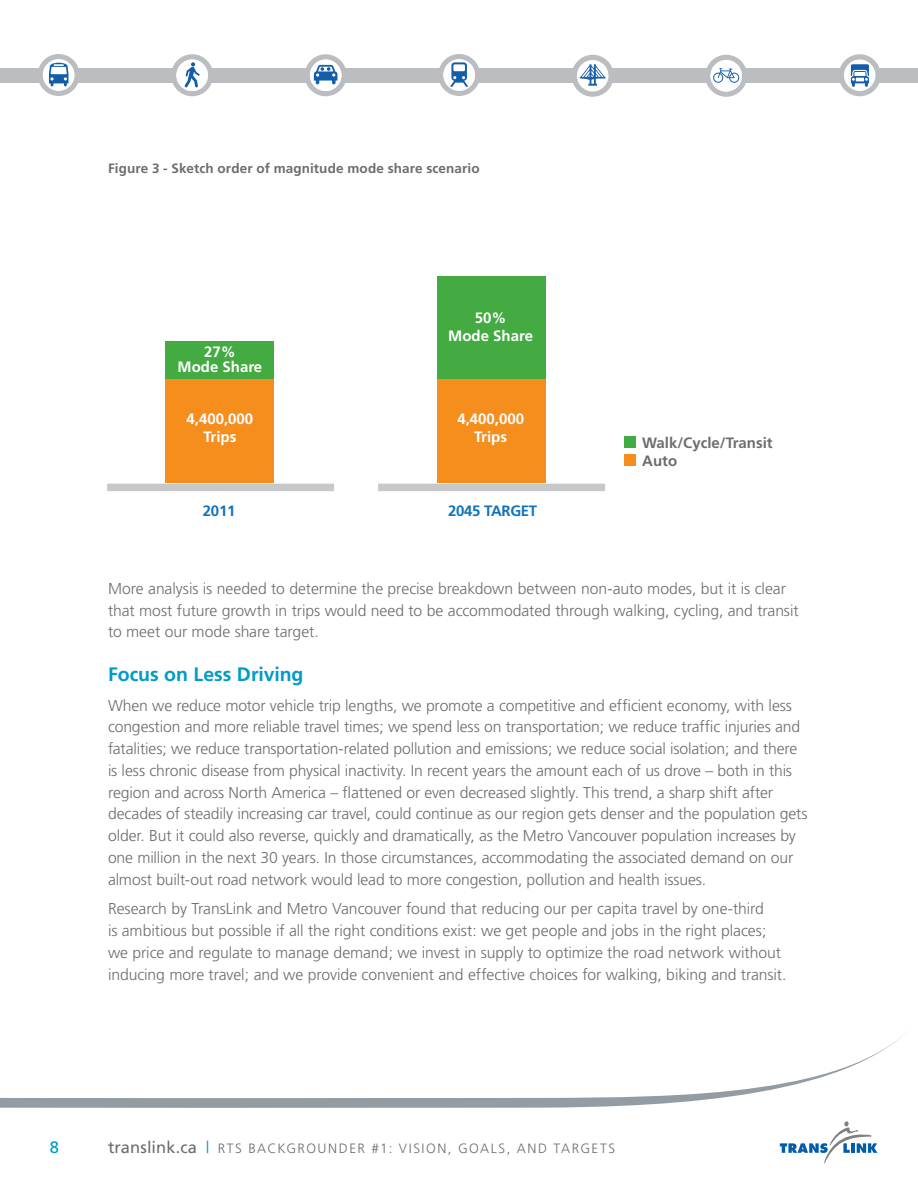
<style>
.page{position:relative;width:918px;height:1188px;background:#fff}
.page>*{position:absolute;margin:0;border:0;box-sizing:border-box;transform-origin:0 0}
.Heading_3{font:700 19.5px "Frutiger";color:#009bc8}
.t1{font:16.5px "Frutiger";color:#009bc8}
.Body{font:300 15.75px/21.8px "Frutiger";letter-spacing:-.01em;color:#6c6d70}
.figures{font:300 15.75px/21.8px "Frutiger";letter-spacing:-.005em;color:#6c6d70}
.t2{font:700 15px/18px "Frutiger";color:#fff;text-align:center}
.t3{font:700 15px/18px "Frutiger";color:#6c6d70}
.t4{font:700 15px "Frutiger";letter-spacing:-.02em;color:#1074bc}
.t5{font:300 13.5px "Frutiger";letter-spacing:.11em;color:#6c6d70}
.Body-2{font:700 13.5px "Frutiger";letter-spacing:.01em;color:#6c6d70}
.s1{font-weight:400;font-size:16.5px}
.s2{font-size:16.5px;color:#009bc8}
</style>
<div class="page">
<svg style="left:0;top:1036px;width:902px;height:72px"></svg>
<svg style="left:780px;top:1121px;width:97px;height:43px"></svg>
<div style="left:0;top:68px;width:918px;height:15px;background:#bcbdc0"></div>
<svg style="left:573px;top:55px;width:40px;height:42px"></svg>
<svg style="left:840px;top:54px;width:40px;height:42px"></svg>
<svg style="left:439px;top:54px;width:40px;height:42px"></svg>
<svg style="left:172px;top:54px;width:40px;height:42px"></svg>
<svg style="left:306px;top:54px;width:39px;height:42px"></svg>
<svg style="left:39px;top:54px;width:40px;height:42px"></svg>
<svg style="left:706px;top:55px;width:40px;height:42px"></svg>
<div style="left:378px;top:484px;width:227px;height:7px;background:#c7c8ca"></div>
<div style="left:107px;top:484px;width:227px;height:7px;background:#c7c8ca"></div>
<div style="left:624px;top:454px;width:12px;height:12px;background:#f68e1e"></div>
<div style="left:166px;top:341px;width:108px;height:18px;background:#44aa42"></div>
<div style="left:166px;top:359px;width:108px;height:20px;background:#44aa42"></div>
<div style="left:437px;top:276px;width:108px;height:103px;background:#44aa42"></div>
<div style="left:166px;top:379px;width:108px;height:103px;background:#f68e1e"></div>
<div style="left:437px;top:379px;width:108px;height:103px;background:#f68e1e"></div>
<div style="left:624px;top:436px;width:12px;height:12px;background:#44aa42"></div>
<p class="Body-2" style="left:108px;top:160px;width:373px">Figure 3 - Sketch order of magnitude mode share scenario</p>
<p class="t2" style="left:178px;top:344px;width:86px;line-height:15px">27%<br>Mode Share</p>
<p class="t2" style="left:448px;top:308px;width:86px">50%<br>Mode Share</p>
<p class="t2" style="left:187px;top:409px;width:68px">4,400,000<br>Trips</p>
<p class="t2" style="left:457px;top:409px;width:68px">4,400,000<br>Trips</p>
<p class="t4" style="left:203px;top:502px;width:34px">2011</p>
<p class="t4" style="left:448px;top:502px;width:91px">2045 TARGET</p>
<p class="t3" style="left:642px;top:434px;width:132px">Walk/Cycle/Transit<br>Auto</p>
<p class="figures" style="left:108px;top:578px;width:692px">More analysis is needed to determine the precise breakdown between non-auto modes, but it is clear that most future growth in trips would need to be accommodated through walking, cycling, and transit to meet our mode share target.</p>
<p class="Heading_3" style="left:108px;top:662px;width:197px">Focus on Less Driving</p>
<p class="Body" style="left:108px;top:694px;width:701px">When we reduce motor vehicle trip lengths, we promote a competitive and efficient economy, with less congestion and more reliable travel times; we spend less on transportation; we reduce traffic injuries and fatalities; we reduce transportation-related pollution and emissions; we reduce social isolation; and there is less chronic disease from physical inactivity. In recent years the amount each of us drove – both in this region and across North America – flattened or even decreased slightly. This trend, a sharp shift after decades of steadily increasing car travel, could continue as our region gets denser and the population gets older. But it could also reverse, quickly and dramatically, as the Metro Vancouver population increases by one million in the next 30 years. In those circumstances, accommodating the associated demand on our almost built-out road network would lead to more congestion, pollution and health issues.</p>
<p class="Body" style="left:108px;top:898px;width:680px">Research by TransLink and Metro Vancouver found that reducing our per capita travel by one-third<br>is ambitious but possible if all the right conditions exist: we get people and jobs in the right places; we price and regulate to manage demand; we invest in supply to optimize the road network without inducing more travel; and we provide convenient and effective choices for walking, biking and transit.</p>
<p class="t1" style="left:50px;top:1137px;width:11px">8</p>
<p class="t5" style="left:108px;top:1141px;width:509px"><span class="s1">translink.ca</span> <span class="s2">|</span> RTS BACKGROUNDER #1: VISION, GOALS, AND TARGETS</p>
</div>
